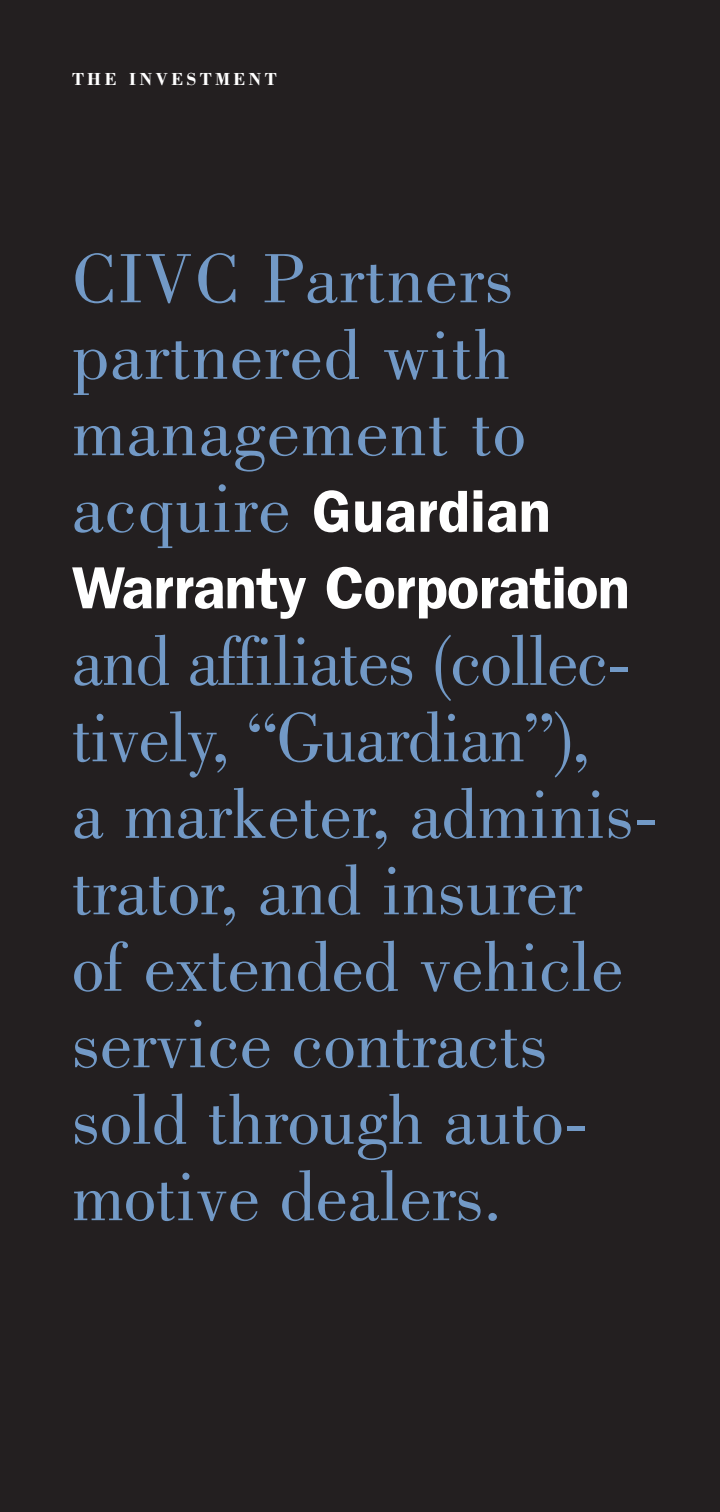
<style>
.page{position:relative;width:720px;height:1512px;background:#231f20}
.page>*{position:absolute;margin:0;border:0;box-sizing:border-box;transform-origin:0 0}
.t1{font:72px/76.4px "Bodoni Std";color:#7299c6}
.t2{font:600 59.6px/76.6px "ITC Franklin Gothic Std";letter-spacing:-.01em;color:#fff}
.t3{font:700 18px "Bodoni Std";letter-spacing:.185em;color:#fff}
.s1{font-family:"Bodoni Std";font-weight:400;font-size:72px;color:#7299c6}
</style>
<div class="page">
<p class="t3" style="left:72px;top:68px;width:206px">THE INVESTMENT</p>
<p class="t1" style="left:72px;top:247px;width:455px">CIVC Partners partnered with management to</p>
<p class="t2" style="left:72px;top:478px;width:559px"><span class="s1">acquire</span> Guardian<br>Warranty Corporation</p>
<p class="t1" style="left:72px;top:630px;width:587px">and affiliates (collec&shy;tively, “Guardian”),<br>a marketer, adminis&shy;trator, and insurer<br>of extended vehicle service contracts sold through auto&shy;motive dealers.</p>
</div>
